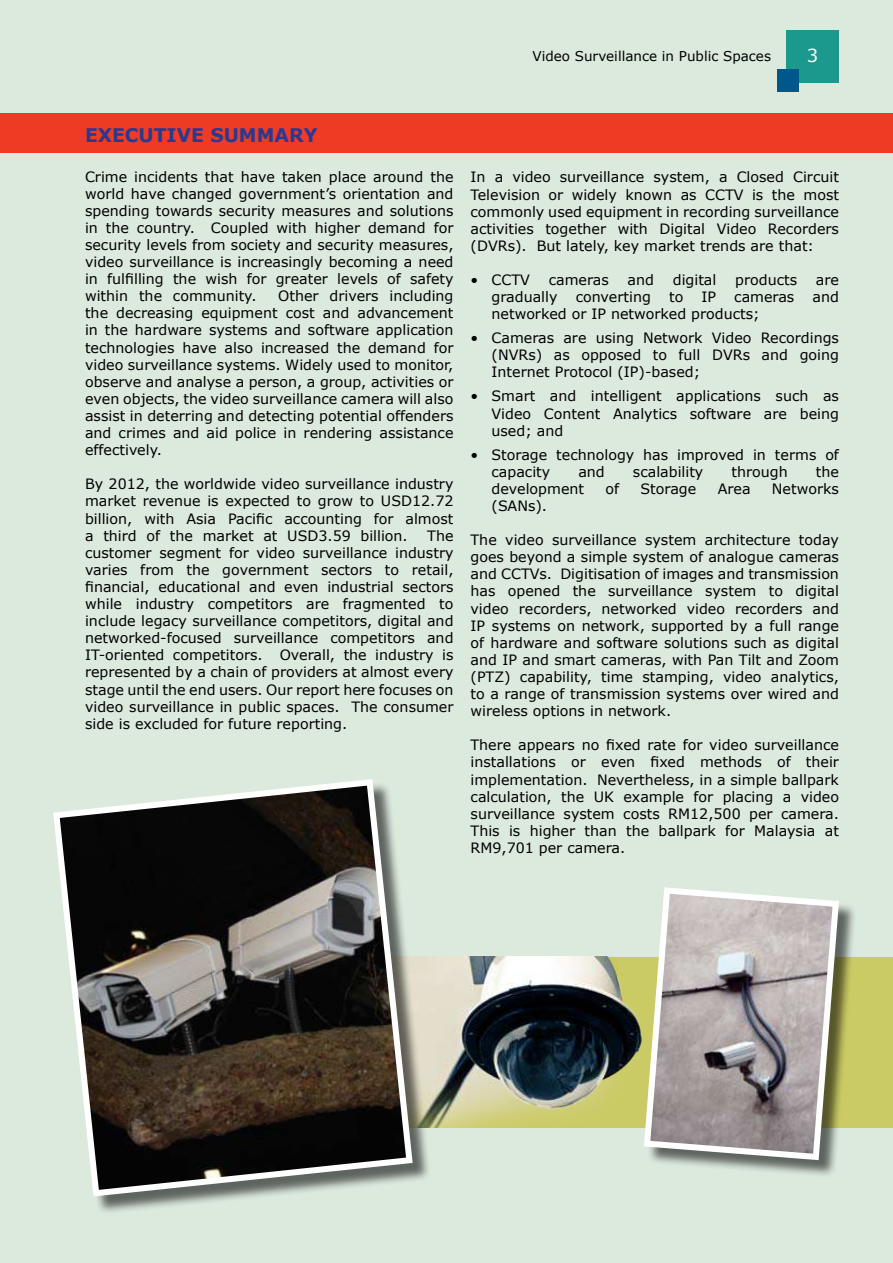
<style>
.page{position:relative;width:893px;height:1263px;background:#dce9dd}
.page>*{position:absolute;margin:0;border:0;box-sizing:border-box;transform-origin:0 0}
.t1{font:700 18.75px "Verdana";color:#2a3990}
.t2{font:18px "Verdana";color:#fff}
.t3{font:14.25px/17.1px "Verdana";color:#000;text-align:justify}
.t4{font:13.5px "Verdana";color:#000}
</style>
<div class="page">
<div style="left:786px;top:30px;width:53px;height:53px;background:#1b998c"></div>
<div style="left:777px;top:69px;width:21px;height:23px;background:#00588a"></div>
<div style="left:0;top:113px;width:893px;height:40px;background:#ef3b24"></div>
<div style="left:179px;top:957px;width:714px;height:171px;background:#cbcb65"></div>
<img style="left:438px;top:957px;width:203px;height:171px">
<div style="left:55px;top:781px;width:383px;height:441px;background:#000;opacity:.57"></div>
<svg style="left:53px;top:779px;width:363px;height:421px"></svg>
<div style="left:646px;top:889px;width:218px;height:296px;background:#000;opacity:.57"></div>
<svg style="left:641px;top:887px;width:201px;height:276px"></svg>
<p class="t4" style="left:532px;top:48px;width:240px">Video Surveillance in Public Spaces</p>
<p class="t2" style="left:807px;top:44px;width:13px">3</p>
<h1 class="t1" style="left:85px;top:123px;width:234px">EXECUTIVE SUMMARY</h1>
<p class="t3" style="left:85px;top:167px;width:370px">Crime incidents that have taken place around the world have changed government’s orientation and spending towards security measures and solutions in the country. Coupled with higher demand for security levels from society and security measures, video surveillance is increasingly becoming a need in fulfilling the wish for greater levels of safety within the community.</p>
<p class="t3" style="left:85px;top:287px;width:370px;text-indent:193px">Other drivers including the decreasing equipment cost and advancement in the hardware systems and software application technologies have also increased the demand for video surveillance systems. Widely used to monitor, observe and analyse a person, a group, activities or even objects, the video surveillance camera will also assist in deterring and detecting potential offenders and crimes and aid police in rendering assistance effectively.</p>
<p class="t3" style="left:85px;top:475px;width:370px">By 2012, the worldwide video surveillance industry market revenue is expected to grow to USD12.72 billion, with Asia Pacific accounting for almost a third of the market at USD3.59 billion.</p>
<p class="t3" style="left:85px;top:526px;width:370px;text-indent:342px">The customer segment for video surveillance industry varies from the government sectors to retail, financial, educational and even industrial sectors while industry competitors are fragmented to include legacy surveillance competitors, digital and networked-focused surveillance competitors and IT-oriented competitors. Overall, the industry is represented by a chain of providers at almost every stage until the end users. Our report here focuses on video surveillance in public spaces. The consumer side is excluded for future reporting.</p>
<p class="t3" style="left:471px;top:168px;width:370px">In a video surveillance system, a Closed Circuit Television or widely known as CCTV is the most commonly used equipment in recording surveillance activities together with Digital Video Recorders (DVRs). But lately, key market trends are that:</p>
<p class="t3" style="left:471px;top:271px;width:61px">• CCTV</p>
<p class="t3" style="left:549px;top:271px;width:62px">cameras</p>
<p class="t3" style="left:628px;top:271px;width:28px">and</p>
<p class="t3" style="left:673px;top:271px;width:45px">digital</p>
<p class="t3" style="left:735px;top:271px;width:63px">products</p>
<p class="t3" style="left:816px;top:271px;width:25px">are</p>
<p class="t3" style="left:492px;top:288px;width:67px">gradually</p>
<p class="t3" style="left:576px;top:288px;width:77px">converting</p>
<p class="t3" style="left:669px;top:288px;width:16px">to</p>
<p class="t3" style="left:701px;top:288px;width:16px">IP</p>
<p class="t3" style="left:734px;top:288px;width:62px">cameras</p>
<p class="t3" style="left:812px;top:288px;width:28px">and</p>
<p class="t3" style="left:492px;top:305px;width:270px">networked or IP networked products;</p>
<p class="t3" style="left:492px;top:329px;width:349px;text-indent:-21px">• Cameras are using Network Video Recordings (NVRs) as opposed to full DVRs and going Internet Protocol (IP)-based;</p>
<p class="t3" style="left:492px;top:387px;width:349px;text-indent:-21px">• Smart and intelligent applications such as Video Content Analytics software are being used; and</p>
<p class="t3" style="left:492px;top:445px;width:349px;text-indent:-21px">• Storage technology has improved in terms of capacity</p>
<p class="t3" style="left:578px;top:462px;width:28px">and</p>
<p class="t3" style="left:633px;top:462px;width:72px">scalability</p>
<p class="t3" style="left:731px;top:462px;width:58px">through</p>
<p class="t3" style="left:816px;top:462px;width:25px">the</p>
<p class="t3" style="left:492px;top:480px;width:94px">development</p>
<p class="t3" style="left:605px;top:480px;width:15px">of</p>
<p class="t3" style="left:641px;top:480px;width:57px">Storage</p>
<p class="t3" style="left:718px;top:480px;width:34px">Area</p>
<p class="t3" style="left:772px;top:480px;width:69px">Networks</p>
<p class="t3" style="left:492px;top:497px;width:57px">(SANs).</p>
<p class="t3" style="left:470px;top:531px;width:370px">The video surveillance system architecture today goes beyond a simple system of analogue cameras and CCTVs. Digitisation of images and transmission has opened the surveillance system to digital video recorders, networked video recorders and IP systems on network, supported by a full range of hardware and software solutions such as digital and IP and smart cameras, with Pan Tilt and Zoom (PTZ) capability, time stamping, video analytics, to a range of transmission systems over wired and wireless options in network.</p>
<p class="t3" style="left:470px;top:736px;width:370px">There appears no fixed rate for video surveillance installations or even fixed methods of their implementation. Nevertheless, in a simple ballpark calculation, the UK example for placing a video surveillance system costs RM12,500 per camera.<br>This is higher than the ballpark for Malaysia at RM9,701 per camera.</p>
</div>
